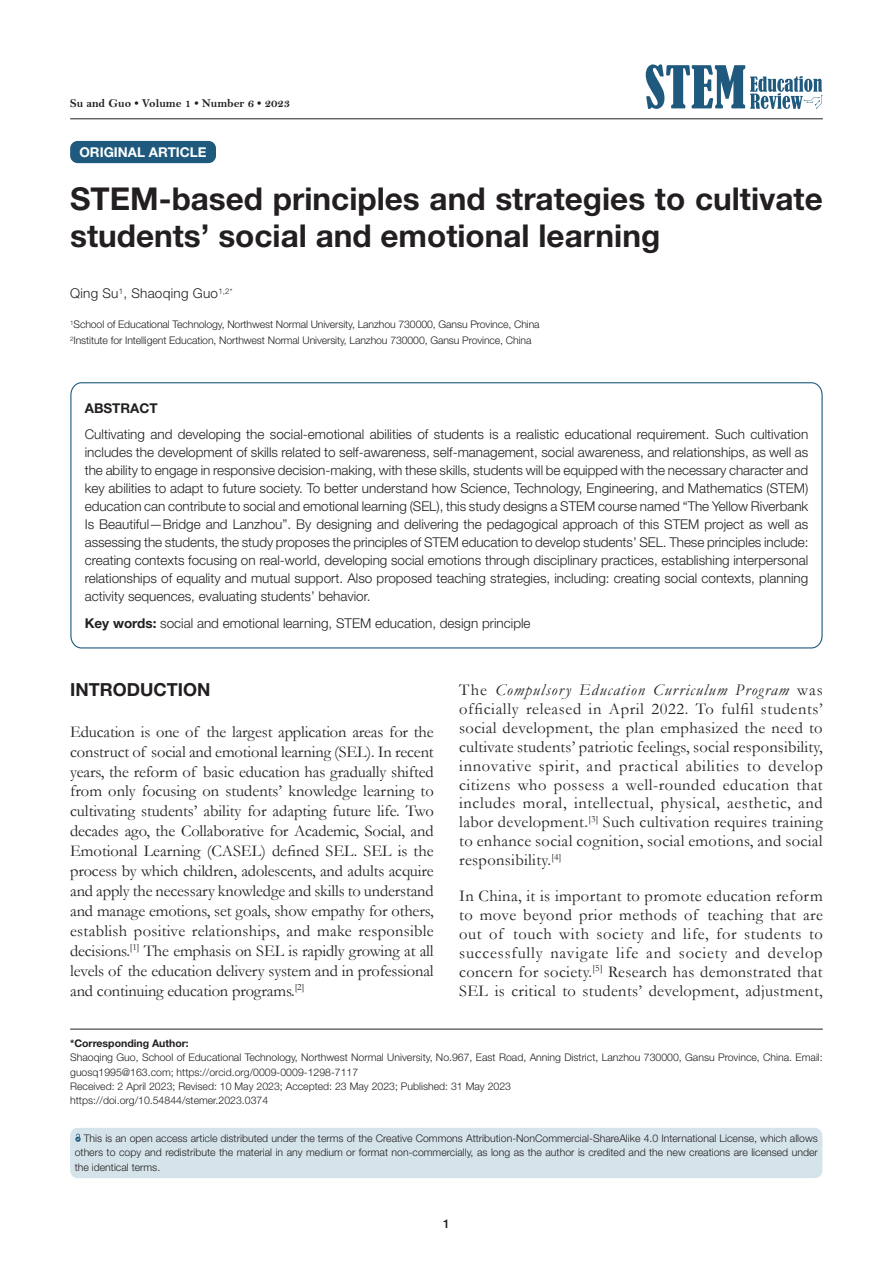
<style>
.page{position:relative;width:893px;height:1263px;background:#fff}
.page>*{position:absolute;margin:0;border:0;box-sizing:border-box;transform-origin:0 0}
._1_TYTUŁ{font:700 31.5px/37.5px "Helvetica Neue LT Std";color:#231f20}
._3_afiliacje{font:700 18px "Helvetica Neue LT Std";color:#231f20}
.TX{font:16.5px/18.9px "Garamond";letter-spacing:.02em;color:#231f20;text-align:justify}
._4_1_abstrakt_tekst{font:300 13.5px/18px "Helvetica Neue LT Std";color:#231f20;text-align:justify}
._3_afiliacje-2{font:300 13.5px "Helvetica Neue LT Std";letter-spacing:.02em;color:#231f20}
.t1{font:700 13.5px "Helvetica Neue LT Std";color:#fff}
._3_afiliacje-3{font:700 13.5px "Helvetica Neue LT Std";color:#231f20}
.t2{font:12px "Bell MT Bold";color:#231f20}
.t3{font:500 12px "Helvetica Neue LT";color:#231f20}
.ADD{font:300 10.5px/14.2px "Helvetica Neue LT Std";color:#231f20}
.t4{font:700 10.5px "Helvetica Neue LT Std";color:#231f20}
.s1{font-weight:700}
.s2{font-style:italic}
</style>
<div class="page">
<div style="left:70px;top:141px;width:146px;height:22px;background:#1f5a7e;border-radius:8px"></div>
<svg style="left:646px;top:64px;width:176px;height:45px"></svg>
<hr style="left:70px;top:118px;width:753px;height:1px;background:#231f20">
<svg style="left:70px;top:382px;width:753px;height:267px"></svg>
<hr style="left:70px;top:1029px;width:753px;height:1px;background:#231f20">
<div style="left:70px;top:1128px;width:752px;height:50px;background:#d5e3ea;border-radius:8px"></div>
<svg style="left:75px;top:1134px;width:6px;height:8px"></svg>
<p class="t2" style="left:70px;top:96px;width:222px">Su and Guo • Volume 1 • Number 6 • 2023</p>
<p class="t1" style="left:79px;top:143px;width:129px">ORIGINAL ARTICLE</p>
<p class="_1_TYTUŁ" style="left:70px;top:179px;width:754px">STEM-based principles and strategies to cultivate students’ social and emotional learning</p>
<p class="_3_afiliacje-2" style="left:70px;top:285px;width:164px">Qing Su<sup>1</sup>, Shaoqing Guo<sup>1,2*</sup></p>
<p class="ADD" style="left:70px;top:317px;width:471px"><sup>1</sup>School of Educational Technology, Northwest Normal University, Lanzhou 730000, Gansu Province, China</p>
<p class="ADD" style="left:70px;top:333px;width:463px"><sup>2</sup>Institute for Intelligent Education, Northwest Normal University, Lanzhou 730000, Gansu Province, China</p>
<p class="_3_afiliacje-3" style="left:85px;top:399px;width:75px">ABSTRACT</p>
<p class="_4_1_abstrakt_tekst" style="left:85px;top:425px;width:725px">Cultivating and developing the social-emotional abilities of students is a realistic educational requirement. Such cultivation includes the development of skills related to self-awareness, self-management, social awareness, and relationships, as well as the ability to engage in responsive decision-making, with these skills, students will be equipped with the necessary character and key abilities to adapt to future society. To better understand how Science, Technology, Engineering, and Mathematics (STEM) education can contribute to social and emotional learning (SEL), this study designs a STEM course named “The Yellow Riverbank Is Beautiful—Bridge and Lanzhou”. By designing and delivering the pedagogical approach of this STEM project as well as assessing the students, the study proposes the principles of STEM education to develop students’ SEL. These principles include: creating contexts focusing on real-world, developing social emotions through disciplinary practices, establishing interpersonal relationships of equality and mutual support. Also proposed teaching strategies, including: creating social contexts, planning activity sequences, evaluating students’ behavior.</p>
<p class="_4_1_abstrakt_tekst" style="left:85px;top:614px;width:447px"><span class="s1">Key words:</span> social and emotional learning, STEM education, design principle</p>
<p class="_3_afiliacje" style="left:70px;top:679px;width:142px">INTRODUCTION</p>
<p class="TX" style="left:70px;top:721px;width:365px;line-height:20px">Education is one of the largest application areas for the construct of social and emotional learning (SEL). In recent years, the reform of basic education has gradually shifted from only focusing on students’ knowledge learning to cultivating students’ ability for adapting future life. Two decades ago, the Collaborative for Academic, Social, and Emotional Learning (CASEL) defined SEL. SEL is the process by which children, adolescents, and adults acquire and apply the necessary knowledge and skills to understand and manage emotions, set goals, show empathy for others, establish positive relationships, and make responsible decisions.<sup>[1]</sup> The emphasis on SEL is rapidly growing at all levels of the education delivery system and in professional and continuing education programs.<sup>[2]</sup></p>
<p class="TX" style="left:459px;top:680px;width:365px">The <span class="s2">Compulsory Education Curriculum Program</span> was officially released in April 2022. To fulfil students’ social development, the plan emphasized the need to cultivate students’ patriotic feelings, social responsibility, innovative spirit, and practical abilities to develop citizens who possess a well-rounded education that includes moral, intellectual, physical, aesthetic, and labor development.<sup>[3]</sup> Such cultivation requires training to enhance social cognition, social emotions, and social responsibility.<sup>[4]</sup></p>
<p class="TX" style="left:459px;top:886px;width:365px">In China, it is important to promote education reform to move beyond prior methods of teaching that are out of touch with society and life, for students to successfully navigate life and society and develop concern for society.<sup>[5]</sup> Research has demonstrated that SEL is critical to students’ development, adjustment,</p>
<p class="t4" style="left:70px;top:1037px;width:120px">*Corresponding Author:</p>
<p class="ADD" style="left:70px;top:1050px;width:754px">Shaoqing Guo, School of Educational Technology, Northwest Normal University, No.967, East Road, Anning District, Lanzhou 730000, Gansu Province, China. Email: guosq1995@163.com; https://orcid.org/0009-0009-1298-7117</p>
<p class="ADD" style="left:70px;top:1079px;width:442px">Received: 2 April 2023; Revised: 10 May 2023; Accepted: 23 May 2023; Published: 31 May 2023</p>
<p class="ADD" style="left:70px;top:1093px;width:200px">https://doi.org/10.54844/stemer.2023.0374</p>
<p class="ADD" style="left:75px;top:1131px;width:745px;text-align:justify;text-indent:9px">This is an open access article distributed under the terms of the Creative Commons Attribution-NonCommercial-ShareAlike 4.0 International License, which allows others to copy and redistribute the material in any medium or format non-commercially, as long as the author is credited and the new creations are licensed under the identical terms.</p>
<p class="t3" style="left:443px;top:1217px;width:8px">1</p>
</div>
